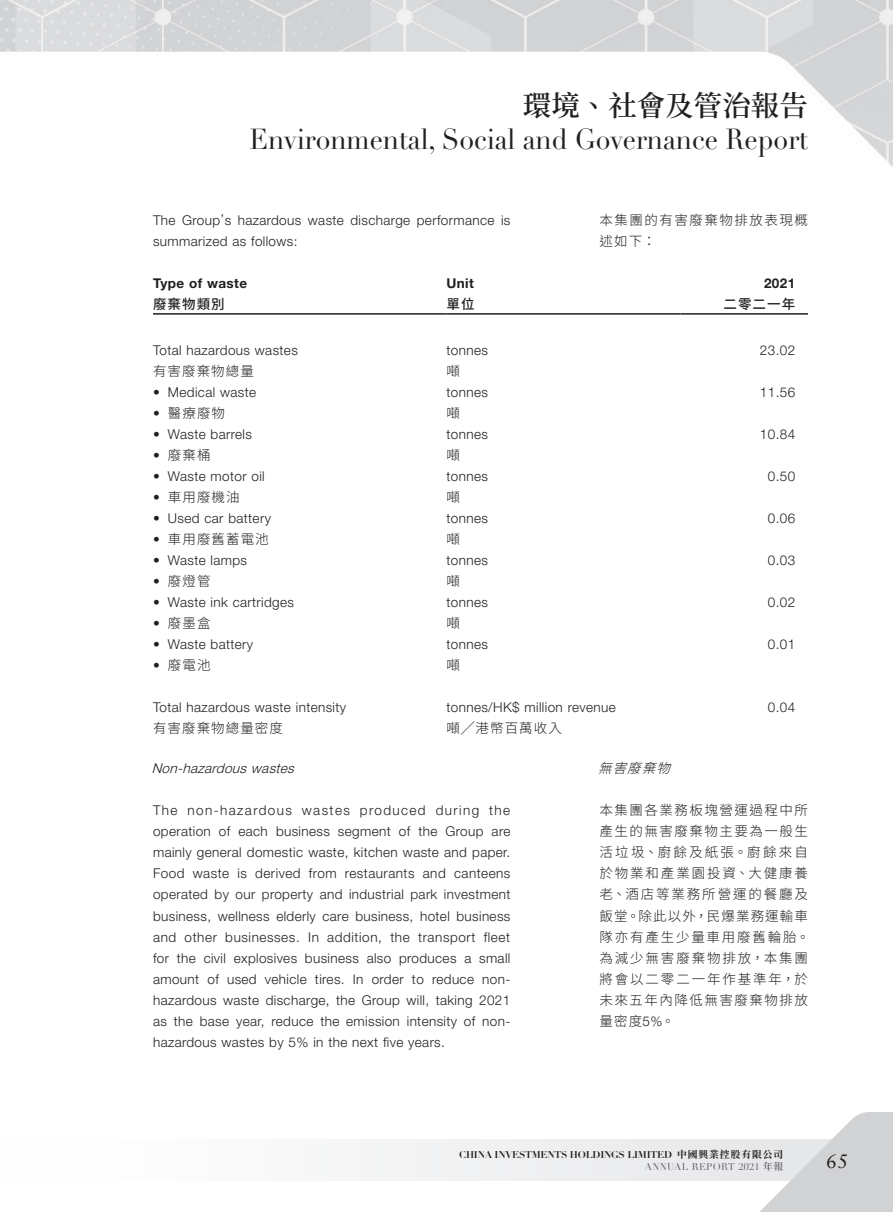
<style>
.page{position:relative;width:893px;height:1212px;background:#fff}
.page>*{position:absolute;margin:0;border:0;box-sizing:border-box;transform-origin:0 0}
.t1{font:28.5px "Didot LT Std";color:#231f20;scale:.93 1}
.t2{font:600 28.5px "Source Han Serif TC";color:#231f20}
.t3{font:19.5px "Sabon LT Std";color:#231f20}
.Body_Text{font:300 13.5px/21px "Helvetica Neue LT Std";letter-spacing:.03em;color:#231f20}
.C_Body_Text{font:300 13.5px "Helvetica Neue LT Std";letter-spacing:.03em;color:#231f20}
.C_Body_Text-2{font:300 13.5px/21px "Source Han Sans TC";letter-spacing:.135em;color:#231f20}
.C_Body_Text-3{font:300 13.5px/21px "Source Han Sans TC";letter-spacing:.11em;color:#231f20}
.C_Body_Text-4{font:300 13.5px "Source Han Sans TC";letter-spacing:.08em;color:#231f20}
.Heading_4{font:italic 300 13.5px "Helvetica Neue LT Std";color:#231f20}
.C_Body_Text-5{font:700 13.5px "Helvetica Neue LT Std";letter-spacing:.03em;color:#231f20}
.C_Body_Text-6{font:500 13.5px "Source Han Sans TC";letter-spacing:.08em;color:#231f20}
.C_Heading_4{font:italic 300 13.5px "Source Han Sans TC";color:#231f20}
.t4{font:700 9.75px/12px "Didot LT Std";letter-spacing:-.02em;color:#231f20;text-align:right}
.s1{font-family:"Helvetica Neue LT Std"}
.s2{font-family:"Source Han Serif TC"}
.s3{font-weight:400;color:#636366}
.s4{font-family:"Source Han Serif TC";font-weight:600;color:#636366}
</style>
<div class="page">
<img style="left:0;top:0;width:893px;height:167px">
<div style="left:0;top:1140px;width:843px;height:41px;background:#f5f5f6"></div>
<svg style="left:738px;top:1112px;width:155px;height:100px"></svg>
<hr style="left:153px;top:313px;width:293px;height:2px;background:#231f20">
<hr style="left:446px;top:313px;width:234px;height:2px;background:#231f20">
<hr style="left:680px;top:313px;width:128px;height:2px;background:#231f20">
<h1 class="t2" style="left:523px;top:90px;width:286px">環境、社會及管治報告</h1>
<h1 class="t1" style="left:249px;top:122px;width:602px">Environmental, Social and Governance Report</h1>
<p class="Body_Text" style="left:153px;top:209px;width:359px">The Group’s hazardous waste discharge performance is summarized as follows:</p>
<p class="C_Body_Text-3" style="left:600px;top:209px;width:210px">本集團的有害廢棄物排放表現概述如下：</p>
<p class="C_Body_Text-5" style="left:153px;top:274px;width:96px">Type of waste</p>
<p class="C_Body_Text-5" style="left:446px;top:274px;width:29px">Unit</p>
<p class="C_Body_Text-5" style="left:764px;top:274px;width:33px">2021</p>
<p class="C_Body_Text-6" style="left:153px;top:296px;width:73px">廢棄物類別</p>
<p class="C_Body_Text-6" style="left:446px;top:296px;width:30px">單位</p>
<p class="C_Body_Text-6" style="left:723px;top:296px;width:73px">二零二一年</p>
<p class="C_Body_Text" style="left:153px;top:342px;width:146px">Total hazardous wastes</p>
<p class="C_Body_Text" style="left:446px;top:342px;width:43px">tonnes</p>
<p class="C_Body_Text" style="left:760px;top:342px;width:37px">23.02</p>
<p class="C_Body_Text-4" style="left:153px;top:363px;width:102px">有害廢棄物總量</p>
<p class="C_Body_Text-3" style="left:446px;top:361px;width:15px">噸</p>
<p class="C_Body_Text" style="left:153px;top:384px;width:105px">• Medical waste</p>
<p class="C_Body_Text" style="left:446px;top:384px;width:43px">tonnes</p>
<p class="C_Body_Text" style="left:760px;top:384px;width:37px">11.56</p>
<p class="C_Body_Text-3" style="left:153px;top:403px;width:74px"><span class="s1">•</span> 醫療廢物</p>
<p class="C_Body_Text-3" style="left:446px;top:403px;width:15px">噸</p>
<p class="C_Body_Text" style="left:153px;top:426px;width:100px">• Waste barrels</p>
<p class="C_Body_Text" style="left:446px;top:426px;width:43px">tonnes</p>
<p class="C_Body_Text" style="left:760px;top:426px;width:37px">10.84</p>
<p class="C_Body_Text-3" style="left:153px;top:445px;width:59px"><span class="s1">•</span> 廢棄桶</p>
<p class="C_Body_Text-3" style="left:446px;top:445px;width:15px">噸</p>
<p class="C_Body_Text" style="left:153px;top:468px;width:113px">• Waste motor oil</p>
<p class="C_Body_Text" style="left:446px;top:468px;width:43px">tonnes</p>
<p class="C_Body_Text" style="left:768px;top:468px;width:29px">0.50</p>
<p class="C_Body_Text-3" style="left:153px;top:487px;width:88px"><span class="s1">•</span> 車用廢機油</p>
<p class="C_Body_Text-3" style="left:446px;top:487px;width:15px">噸</p>
<p class="C_Body_Text" style="left:153px;top:510px;width:119px">• Used car battery</p>
<p class="C_Body_Text" style="left:446px;top:510px;width:43px">tonnes</p>
<p class="C_Body_Text" style="left:768px;top:510px;width:29px">0.06</p>
<p class="C_Body_Text-4" style="left:153px;top:531px;width:117px"><span class="s1">•</span> 車用廢舊蓄電池</p>
<p class="C_Body_Text-3" style="left:446px;top:529px;width:15px">噸</p>
<p class="C_Body_Text" style="left:153px;top:552px;width:96px">• Waste lamps</p>
<p class="C_Body_Text" style="left:446px;top:552px;width:43px">tonnes</p>
<p class="C_Body_Text" style="left:768px;top:552px;width:29px">0.03</p>
<p class="C_Body_Text-3" style="left:153px;top:571px;width:59px"><span class="s1">•</span> 廢燈管</p>
<p class="C_Body_Text-3" style="left:446px;top:571px;width:15px">噸</p>
<p class="C_Body_Text" style="left:153px;top:594px;width:142px">• Waste ink cartridges</p>
<p class="C_Body_Text" style="left:446px;top:594px;width:43px">tonnes</p>
<p class="C_Body_Text" style="left:768px;top:594px;width:29px">0.02</p>
<p class="C_Body_Text-3" style="left:153px;top:613px;width:59px"><span class="s1">•</span> 廢墨盒</p>
<p class="C_Body_Text-3" style="left:446px;top:613px;width:15px">噸</p>
<p class="C_Body_Text" style="left:153px;top:636px;width:102px">• Waste battery</p>
<p class="C_Body_Text" style="left:446px;top:636px;width:43px">tonnes</p>
<p class="C_Body_Text" style="left:768px;top:636px;width:29px">0.01</p>
<p class="C_Body_Text-3" style="left:153px;top:655px;width:59px"><span class="s1">•</span> 廢電池</p>
<p class="C_Body_Text-3" style="left:446px;top:655px;width:15px">噸</p>
<p class="C_Body_Text" style="left:153px;top:699px;width:195px">Total hazardous waste intensity</p>
<p class="C_Body_Text" style="left:446px;top:699px;width:171px">tonnes/HK$ million revenue</p>
<p class="C_Body_Text" style="left:768px;top:699px;width:29px">0.04</p>
<p class="C_Body_Text-4" style="left:153px;top:720px;width:131px">有害廢棄物總量密度</p>
<p class="C_Body_Text-3" style="left:446px;top:718px;width:117px">噸╱港幣百萬收入</p>
<p class="C_Heading_4" style="left:598px;top:761px;width:84px">無害廢棄物</p>
<p class="C_Body_Text-2" style="left:600px;top:800px;width:211px">本集團各業務板塊營運過程中所產生的無害廢棄物主要為一般生活垃圾、廚餘及紙張。廚餘來自於物業和產業園投資、大健康養老、酒店等業務所營運的餐廳及飯堂。除此以外，民爆業務運輸車隊亦有產生少量車用廢舊輪胎。為減少無害廢棄物排放，本集團將會以二零二一年作基準年，於未來五年內降低無害廢棄物排放量密度<span class="s1">5%</span>。</p>
<p class="Heading_4" style="left:152px;top:760px;width:148px">Non-hazardouswastes</p>
<p class="Body_Text" style="left:153px;top:800px;width:359px;text-align:justify">The non-hazardous wastes produced during the operation of each business segment of the Group are mainly general domestic waste, kitchen waste and paper.<br>Food waste is derived from restaurants and canteens operated by our property and industrial park investment business, wellness elderly care business, hotel business and other businesses. In addition, the transport fleet for the civil explosives business also produces a small amount of used vehicle tires. In order to reduce non&shy;hazardous waste discharge, the Group will, taking 2021 as the base year, reduce the emission intensity of non&shy;hazardous wastes by 5% in the next five years.</p>
<p class="t4" style="left:459px;top:1149px;width:326px">CHINA INVESTMENTS HOLDINGS LIMITED <span class="s2">中國興業控股有限公司<br></span><span class="s3">ANNUAL REPORT 2021</span> <span class="s4">年報</span></p>
<h2 class="t3" style="left:826px;top:1150px;width:24px">65</h2>
</div>
